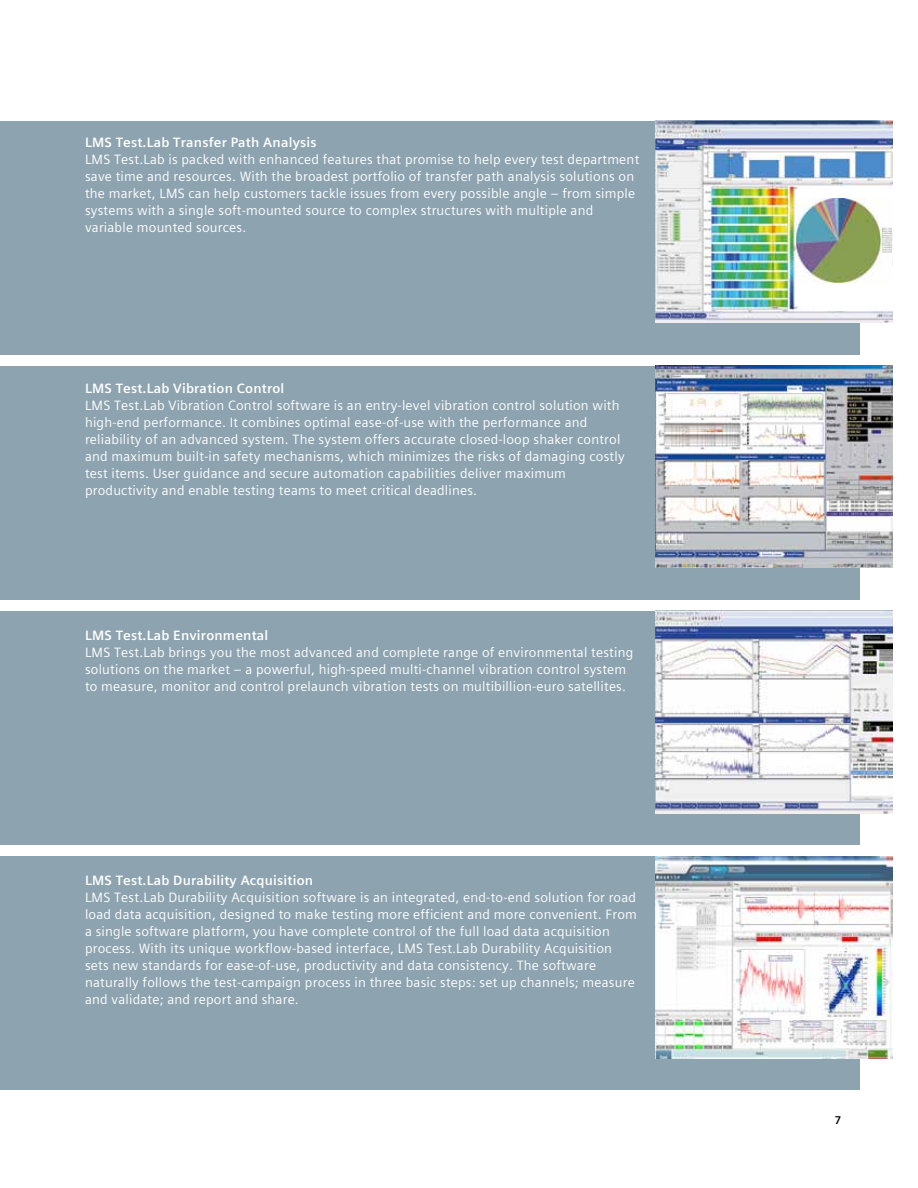
<style>
.page{position:relative;width:918px;height:1188px;background:#fff}
.page>*{position:absolute;margin:0;border:0;box-sizing:border-box;transform-origin:0 0}
.t1{font:13.5px/17px "Siemens Sans Global";letter-spacing:.015em;color:#fff}
.t2{font:700 13.5px "Siemens Sans Global";letter-spacing:.015em;color:#fff}
.t3{font:700 11.25px "Siemens Sans Global";color:#000}
</style>
<div class="page">
<div style="left:0;top:121px;width:859px;height:234px;background:#8da3b0"></div>
<div style="left:0;top:366px;width:859px;height:234px;background:#8da3b0"></div>
<div style="left:0;top:611px;width:859px;height:234px;background:#8da3b0"></div>
<div style="left:0;top:856px;width:859px;height:234px;background:#8da3b0"></div>
<img style="left:655px;top:366px;width:237px;height:202px">
<img style="left:655px;top:611px;width:237px;height:202px">
<img style="left:655px;top:856px;width:237px;height:202px">
<img style="left:655px;top:121px;width:237px;height:202px">
<div style="left:796px;top:190px;width:95px;height:116px;background:#fff"></div>
<img style="left:796px;top:199px;width:95px;height:83px">
<div style="left:815px;top:298px;width:51px;height:13px;background:#fff"></div>
<div style="left:815px;top:186px;width:51px;height:9px;background:#fff"></div>
<p class="t2" style="left:85px;top:131px;width:233px">LMS Test.Lab Transfer Path Analysis</p>
<p class="t1" style="left:85px;top:150px;width:556px">LMS Test.Lab is packed with enhanced features that promise to help every test department save time and resources. With the broadest portfolio of transfer path analysis solutions on the market, LMS can help customers tackle issues from every possible angle – from simple systems with a single soft-mounted source to complex structures with multiple and variable mounted sources.</p>
<p class="t2" style="left:85px;top:378px;width:201px">LMS Test.Lab Vibration Control</p>
<p class="t1" style="left:85px;top:397px;width:541px">LMS Test.Lab Vibration Control software is an entry-level vibration control solution with high-end performance. It combines optimal ease-of-use with the performance and reliability of an advanced system. The system offers accurate closed-loop shaker control and maximum built-in safety mechanisms, which minimizes the risks of damaging costly test items. User guidance and secure automation capabilities deliver maximum productivity and enable testing teams to meet critical deadlines.</p>
<p class="t2" style="left:85px;top:625px;width:185px">LMS Test.Lab Environmental</p>
<p class="t1" style="left:85px;top:644px;width:550px">LMS Test.Lab brings you the most advanced and complete range of environmental testing solutions on the market – a powerful, high-speed multi-channel vibration control system to measure, monitor and control prelaunch vibration tests on multibillion-euro satellites.</p>
<p class="t2" style="left:85px;top:870px;width:230px">LMS Test.Lab Durability Acquisition</p>
<p class="t1" style="left:85px;top:889px;width:554px">LMS Test.Lab Durability Acquisition software is an integrated, end-to-end solution for road load data acquisition, designed to make testing more efficient and more convenient. From a single software platform, you have complete control of the full load data acquisition process. With its unique workflow-based interface, LMS Test.Lab Durability Acquisition sets new standards for ease-of-use, productivity and data consistency. The software naturally follows the test-campaign process in three basic steps: set up channels; measure and validate; and report and share.</p>
<p class="t3" style="left:835px;top:1111px;width:8px">7</p>
</div>
